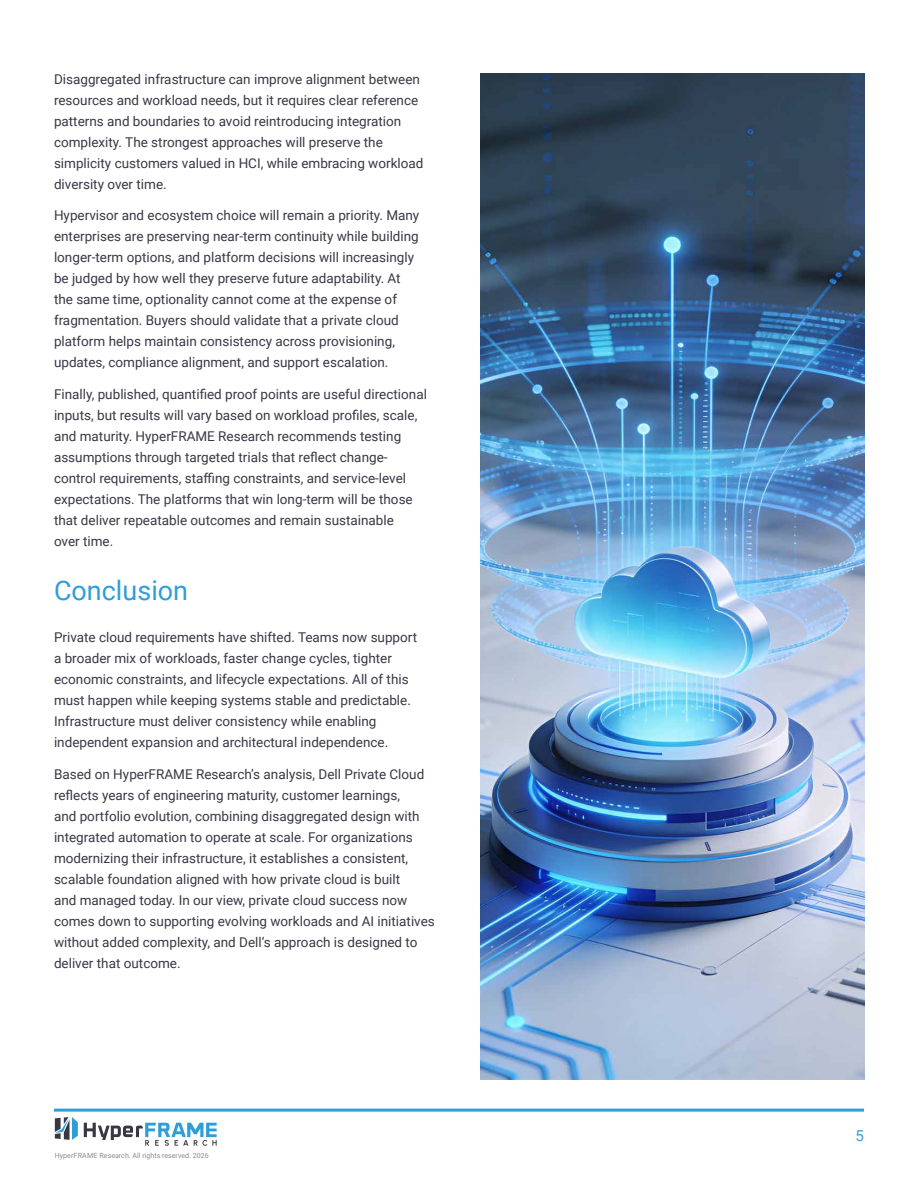
<style>
.page{position:relative;width:918px;height:1188px;background:#fff}
.page>*{position:absolute;margin:0;border:0;box-sizing:border-box;transform-origin:0 0}
.t1{font:27px "Roboto";color:#2e9ed9}
.t2{font:15px "Roboto";color:#2e9ed9}
.t3{font:13.5px/21px "Roboto";color:#383845}
.t4{font:7.05px "Roboto";color:#8c8c91}
</style>
<div class="page">
<svg style="left:84px;top:1123px;width:133px;height:23px"></svg>
<svg style="left:55px;top:1117px;width:23px;height:23px"></svg>
<hr style="left:54px;top:1109px;width:810px;height:3px;background:#2e9ed9">
<img style="left:480px;top:74px;width:384px;height:1006px">
<p class="t3" style="left:54px;top:68px;width:371px">Disaggregated infrastructure can improve alignment between resources and workload needs, but it requires clear reference patterns and boundaries to avoid reintroducing integration complexity. The strongest approaches will preserve the simplicity customers valued in HCI, while embracing workload diversity over time.</p>
<p class="t3" style="left:54px;top:205px;width:367px">Hypervisor and ecosystem choice will remain a priority. Many enterprises are preserving near-term continuity while building longer-term options, and platform decisions will increasingly be judged by how well they preserve future adaptability. At the same time, optionality cannot come at the expense of fragmentation. Buyers should validate that a private cloud platform helps maintain consistency across provisioning, updates, compliance alignment, and support escalation.</p>
<p class="t3" style="left:54px;top:383px;width:374px">Finally, published, quantified proof points are useful directional inputs, but results will vary based on workload profiles, scale, and maturity. HyperFRAME Research recommends testing assumptions through targeted trials that reflect change&shy;control requirements, staffing constraints, and service-level expectations. The platforms that win long-term will be those that deliver repeatable outcomes and remain sustainable<br>over time.</p>
<h1 class="t1" style="left:54px;top:571px;width:136px">Conclusion</h1>
<p class="t3" style="left:54px;top:626px;width:365px">Private cloud requirements have shifted. Teams now support a broader mix of workloads, faster change cycles, tighter economic constraints, and lifecycle expectations. All of this must happen while keeping systems stable and predictable.<br>Infrastructure must deliver consistency while enabling independent expansion and architectural independence.</p>
<p class="t3" style="left:54px;top:763px;width:382px">Based on HyperFRAME Research’s analysis, Dell Private Cloud reflects years of engineering maturity, customer learnings,<br>and portfolio evolution, combining disaggregated design with integrated automation to operate at scale. For organizations modernizing their infrastructure, it establishes a consistent, scalable foundation aligned with how private cloud is built<br>and managed today. In our view, private cloud success now comes down to supporting evolving workloads and AI initiatives without added complexity, and Dell’s approach is designed to deliver that outcome.</p>
<p class="t4" style="left:55px;top:1151px;width:155px">HyperFRAME Research. All rights reserved. 2026</p>
<p class="t2" style="left:856px;top:1125px;width:10px">5</p>
</div>
